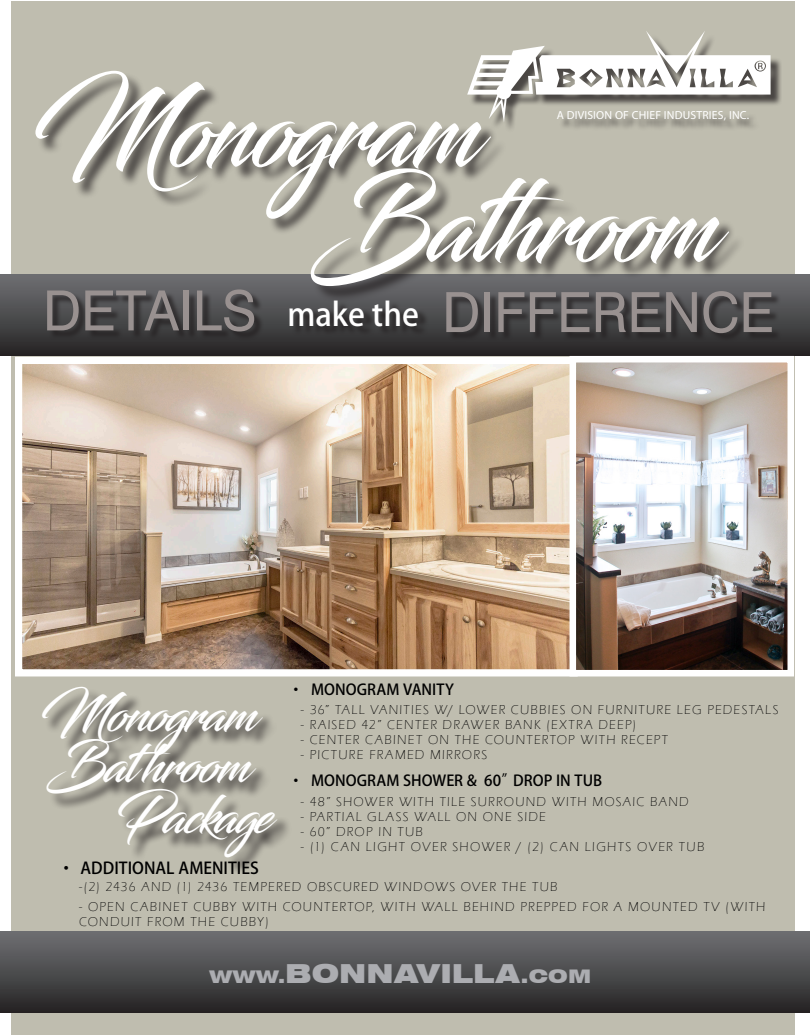
<style>
.page{position:relative;width:810px;height:1035px;background:#fff}
.page>*{position:absolute;margin:0;border:0;box-sizing:border-box;transform-origin:0 0}
.t1{font:113.12px "Blacksword";letter-spacing:-.01em;color:#fff;scale:.86 1}
.t2{font:55.5px "Swiss 721 BT";color:#999190}
.subheads{font:52.5px "Blacksword";letter-spacing:-.035em;color:#fff;scale:.93 1}
.t3{font:700 31.75px "Adobe Fan Heiti Std";color:#fff}
.t4{font:900 expanded 26.25px "Swiss 721 BT";letter-spacing:.005em;color:#acadb1}
.t5{font:700 16.25px "Adobe Fan Heiti Std";letter-spacing:.005em;color:#000}
.t6{font:700 15px "Adobe Fan Heiti Std";letter-spacing:.005em;color:#000}
.body_copy{font:300 13.25px/15px "Eras ITC";letter-spacing:.095em;color:#000}
.t7{font:italic 11.75px "Vista Sans OT";letter-spacing:.015em;color:#fff}
.s1{font-size:17.5px}
.s2{font-size:18.75px}
</style>
<div class="page">
<div style="left:12px;top:1px;width:783px;height:1033px;background:#bfbdaf"></div>
<div style="left:0;top:275px;width:810px;height:81px;background:linear-gradient(to bottom,#707174,#262525)"></div>
<img style="left:23px;top:364px;width:763px;height:304px">
<div style="left:15px;top:357px;width:563px;height:319px;border:7px solid #fff"></div>
<div style="left:570px;top:356px;width:224px;height:320px;border:7px solid #fff"></div>
<div style="left:0;top:931px;width:810px;height:81px;background:linear-gradient(to bottom,#707174,#272526)"></div>
<div style="left:45px;top:689px;width:248px;height:185px;background:#231f20;opacity:.75"></div>
<div style="left:38px;top:72px;width:707px;height:231px;background:#231f20;opacity:.75"></div>
<div style="left:48px;top:291px;width:216px;height:50px;background:#231f20;opacity:.75"></div>
<div style="left:448px;top:292px;width:334px;height:50px;background:#231f20;opacity:.75"></div>
<svg style="left:291px;top:301px;width:138px;height:36px;background:#403f40"></svg>
<div style="left:469px;top:33px;width:313px;height:100px;background:#231f20;opacity:.75"></div>
<svg style="left:467px;top:31px;width:304px;height:92px"></svg>
<p class="t1" style="left:31px;top:61px;width:522px">Monogram</p>
<p class="t7" style="left:557px;top:108px;width:194px">A DIVISION OF CHIEF INDUSTRIES, INC.</p>
<p class="t1" style="left:311px;top:156px;width:473px">Bathroom</p>
<p class="t2" style="left:43px;top:277px;width:215px">DETAILS</p>
<p class="t3" style="left:287px;top:295px;width:133px">make the</p>
<p class="t2" style="left:442px;top:279px;width:333px">DIFFERENCE</p>
<p class="subheads" style="left:40px;top:682px;width:234px">Monogram</p>
<p class="subheads" style="left:47px;top:733px;width:220px">Bathroom</p>
<p class="subheads" style="left:116px;top:785px;width:170px">Package</p>
<p class="t5" style="left:58px;top:859px;width:202px">• ADDITIONAL AMENITIES</p>
<p class="t6" style="left:289px;top:681px;width:167px">• MONOGRAM VANITY</p>
<p class="body_copy" style="left:301px;top:702px;width:479px">- 36” TALL VANITIES W/ LOWER CUBBIES ON FURNITURE LEG PEDESTALS</p>
<p class="body_copy" style="left:301px;top:717px;width:337px">- RAISED 42” CENTER DRAWER BANK (EXTRA DEEP)</p>
<p class="body_copy" style="left:301px;top:732px;width:369px">- CENTER CABINET ON THE COUNTERTOP WITH RECEPT</p>
<p class="body_copy" style="left:301px;top:747px;width:188px">- PICTURE FRAMED MIRRORS</p>
<p class="t6" style="left:289px;top:772px;width:315px">• MONOGRAM SHOWER &amp; 60”DROP IN TUB</p>
<p class="body_copy" style="left:301px;top:794px;width:389px">- 48” SHOWER WITH TILE SURROUND WITH MOSAIC BAND</p>
<p class="body_copy" style="left:301px;top:809px;width:247px">- PARTIAL GLASS WALL ON ONE SIDE</p>
<p class="body_copy" style="left:301px;top:824px;width:123px">- 60” DROP IN TUB</p>
<p class="body_copy" style="left:301px;top:839px;width:405px">- (1) CAN LIGHT OVER SHOWER / (2) CAN LIGHTS OVER TUB</p>
<p class="body_copy" style="left:79px;top:879px;width:480px">-(2) 2436 AND (1) 2436 TEMPERED OBSCURED WINDOWS OVER THE TUB</p>
<p class="body_copy" style="left:79px;top:899px;width:688px">- OPEN CABINET CUBBY WITH COUNTERTOP, WITH WALL BEHIND PREPPED FOR A MOUNTED TV (WITH<br>CONDUIT FROM THE CUBBY)</p>
<p class="t4" style="left:210px;top:957px;width:383px"><span class="s1">WWW.</span>BONNAVILLA<span class="s2">.COM</span></p>
</div>
